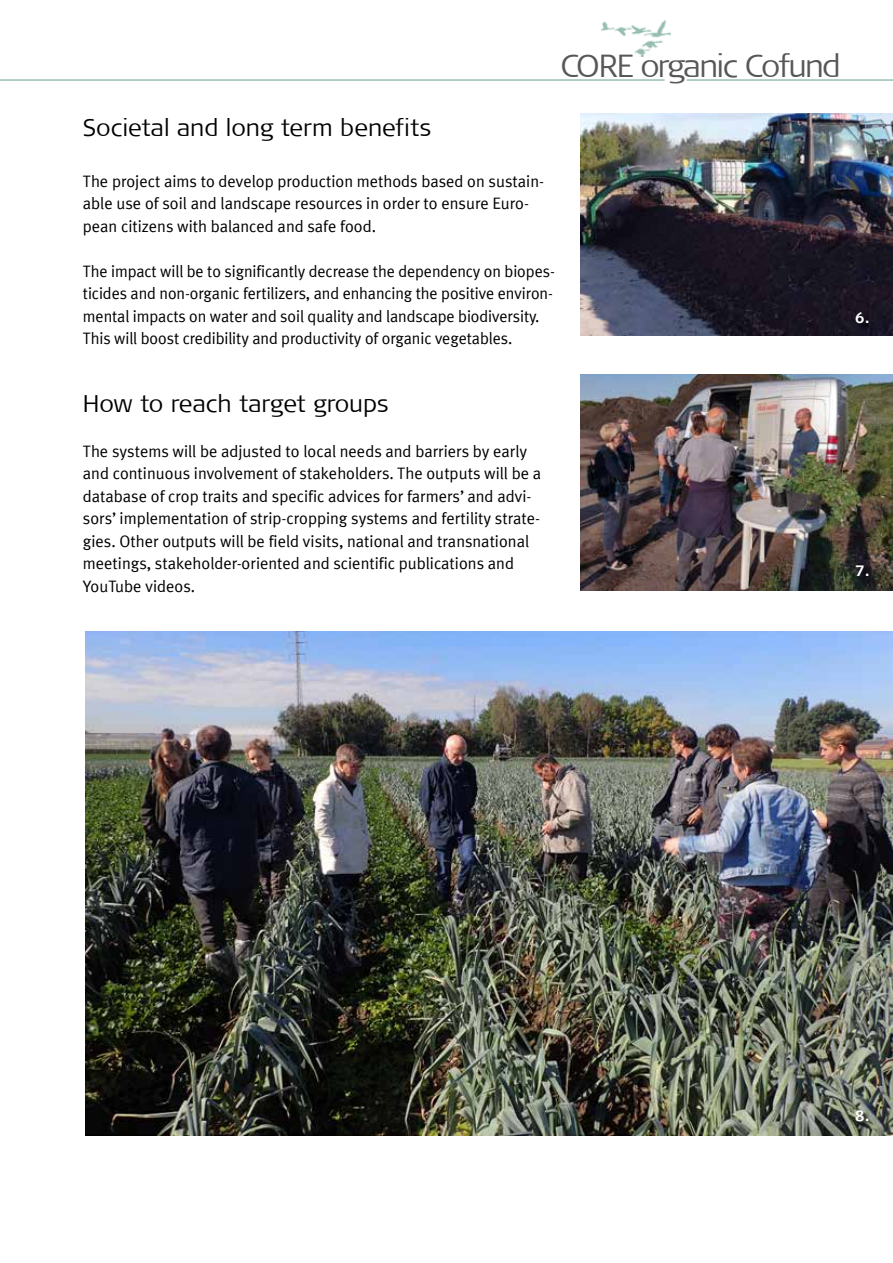
<style>
.page{position:relative;width:893px;height:1263px;background:#fff}
.page>*{position:absolute;margin:0;border:0;box-sizing:border-box;transform-origin:0 0}
.t1{font:300 31.8px "Signa Column";letter-spacing:-.05em;color:#575756}
.t2{font:300 24px "Signa Column";color:#000}
.t3{font:16.5px/22.5px "Meta Plus";color:#000}
.t4{font:700 15px "Signa Column";color:#fff}
</style>
<div class="page">
<img style="left:601px;top:20px;width:70px;height:36px">
<hr style="left:0;top:79px;width:665px;height:2px;background:#98bfb4">
<hr style="left:687px;top:79px;width:206px;height:2px;background:#98bfb4">
<img style="left:85px;top:631px;width:808px;height:504px">
<img style="left:580px;top:374px;width:313px;height:217px">
<img style="left:580px;top:114px;width:313px;height:221px">
<div style="left:854px;top:311px;width:22px;height:20px;background:linear-gradient(to right,#14101b,#171321)"></div>
<svg style="left:855px;top:564px;width:21px;height:20px"></svg>
<svg style="left:855px;top:1109px;width:21px;height:20px"></svg>
<h1 class="t1" style="left:560px;top:48px;width:282px">CORE organic Cofund</h1>
<h2 class="t2" style="left:83px;top:114px;width:350px">Societal and long term benefits</h2>
<p class="t3" style="left:83px;top:169px;width:461px">The project aims to develop production methods based on sustain&shy;able use of soil and landscape resources in order to ensure Euro&shy;pean citizens with balanced and safe food.</p>
<p class="t3" style="left:83px;top:259px;width:472px">The impact will be to significantly decrease the dependency on biopes&shy;ticides and non-organic fertilizers, and enhancing the positive environ&shy;mental impacts on water and soil quality and landscape biodiversity.<br>This will boost credibility and productivity of organic vegetables.</p>
<p class="t4" style="left:855px;top:309px;width:16px">6.</p>
<h2 class="t2" style="left:83px;top:390px;width:307px">How to reach target groups</h2>
<p class="t3" style="left:83px;top:439px;width:460px">The systems will be adjusted to local needs and barriers by early and continuous involvement of stakeholders. The outputs will be a database of crop traits and specific advices for farmers’ and advi&shy;sors’ implementation of strip-cropping systems and fertility strate&shy;gies. Other outputs will be field visits, national and transnational meetings, stakeholder-oriented and scientific publications and YouTube videos.</p>
<p class="t4" style="left:855px;top:562px;width:16px">7.</p>
<p class="t4" style="left:855px;top:1107px;width:16px">8.</p>
</div>
